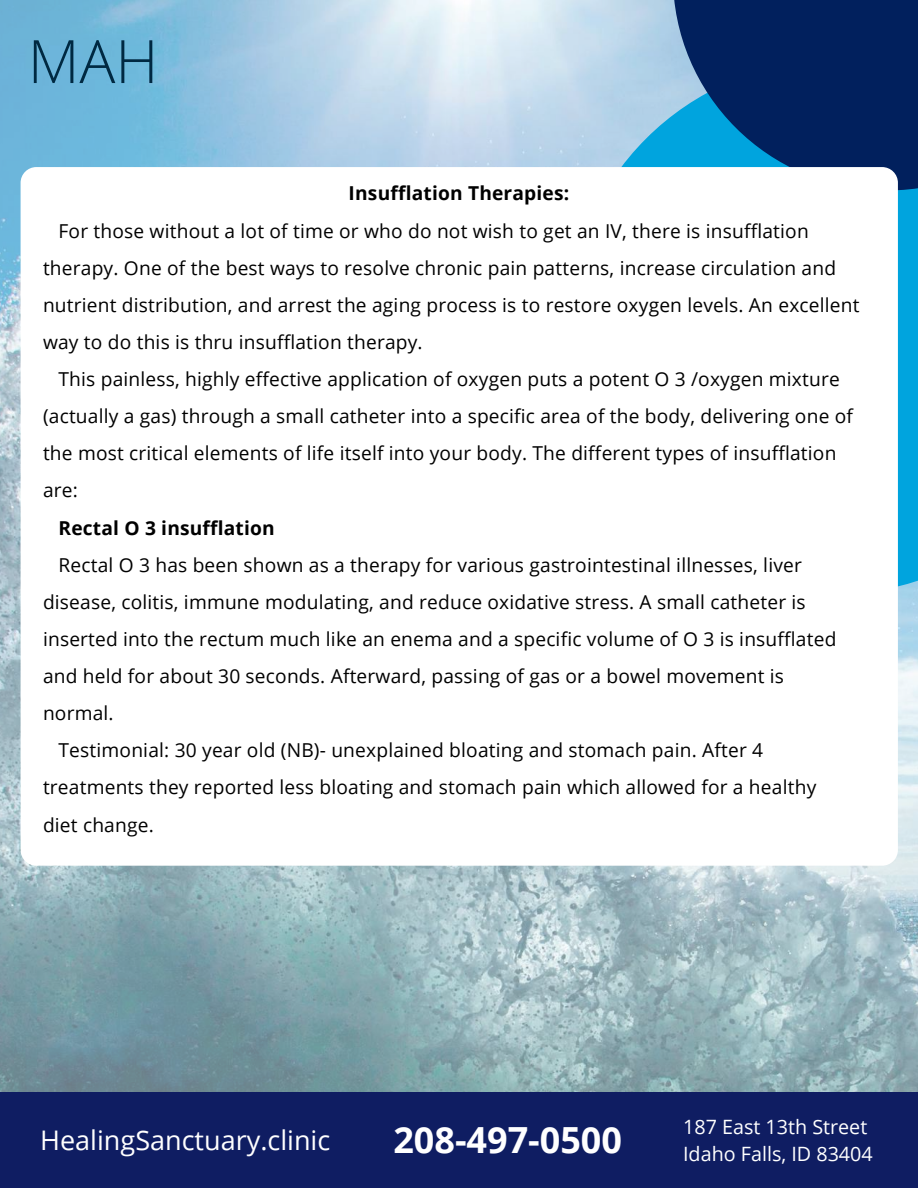
<style>
.page{position:relative;width:918px;height:1188px;background:#fff}
.page>*{position:absolute;margin:0;border:0;box-sizing:border-box;transform-origin:0 0}
.t1{font:300 59.85px "Open Sans";color:#002942}
.t2{font:700 36px "Open Sans";color:#fff}
.t3{font:27px "Open Sans";color:#fff}
.t4{font:19.8px/27.2px "Open Sans";color:#fff}
.t5{font:19.2px/37.2px "Open Sans";letter-spacing:.01em;color:#000}
.t6{font:700 19.2px "Open Sans";letter-spacing:.01em;color:#000}
</style>
<div class="page">
<img style="left:0;top:0;width:918px;height:1092px">
<svg style="left:532px;top:0;width:141px;height:167px;background:#c2daec"></svg>
<svg style="left:568px;top:61px;width:350px;height:533px;background:#5dbbe3"></svg>
<div style="left:0;top:1092px;width:918px;height:96px;background:#0f1d62"></div>
<svg style="left:673px;top:0;width:245px;height:190px;background:#083772"></svg>
<div style="left:21px;top:167px;width:877px;height:699px;background:#fff;border-radius:16px"></div>
<h1 class="t1" style="left:28px;top:20px;width:132px">MAH</h1>
<p class="t6" style="left:349px;top:180px;width:222px">Insufflation Therapies:</p>
<p class="t5" style="left:43px;top:212px;width:818px;text-indent:16px">For those without a lot of time or who do not wish to get an IV, there is insufflation therapy. One of the best ways to resolve chronic pain patterns, increase circulation and nutrient distribution, and arrest the aging process is to restore oxygen levels. An excellent way to do this is thru insufflation therapy.</p>
<p class="t5" style="left:43px;top:360px;width:812px;text-indent:16px">This painless, highly effective application of oxygen puts a potent O 3 /oxygen mixture (actually a gas) through a small catheter into a specific area of the body, delivering one of the most critical elements of life itself into your body. The different types of insufflation are:</p>
<p class="t6" style="left:59px;top:514px;width:218px">Rectal O 3 insufflation</p>
<p class="t5" style="left:59px;top:546px;width:745px">Rectal O 3 has been shown as a therapy for various gastrointestinal illnesses, liver</p>
<p class="t5" style="left:43px;top:583px;width:764px">disease, colitis, immune modulating, and reduce oxidative stress. A small catheter is</p>
<p class="t5" style="left:43px;top:620px;width:795px">inserted into the rectum much like an enema and a specific volume of O 3 is insufflated</p>
<p class="t5" style="left:43px;top:657px;width:743px">and held for about 30 seconds. Afterward, passing of gas or a bowel movement is</p>
<p class="t5" style="left:43px;top:694px;width:72px">normal.</p>
<p class="t5" style="left:59px;top:731px;width:706px">Testimonial: 30 year old (NB)- unexplained bloating and stomach pain. After 4</p>
<p class="t5" style="left:43px;top:768px;width:775px">treatments they reported less bloating and stomach pain which allowed for a healthy</p>
<p class="t5" style="left:43px;top:806px;width:112px">diet change.</p>
<h3 class="t3" style="left:40px;top:1121px;width:292px">HealingSanctuary.clinic</h3>
<h2 class="t2" style="left:393px;top:1115px;width:230px">208-497-0500</h2>
<p class="t4" style="left:683px;top:1112px;width:191px">187 East 13th Street<br>Idaho Falls, ID 83404</p>
</div>
